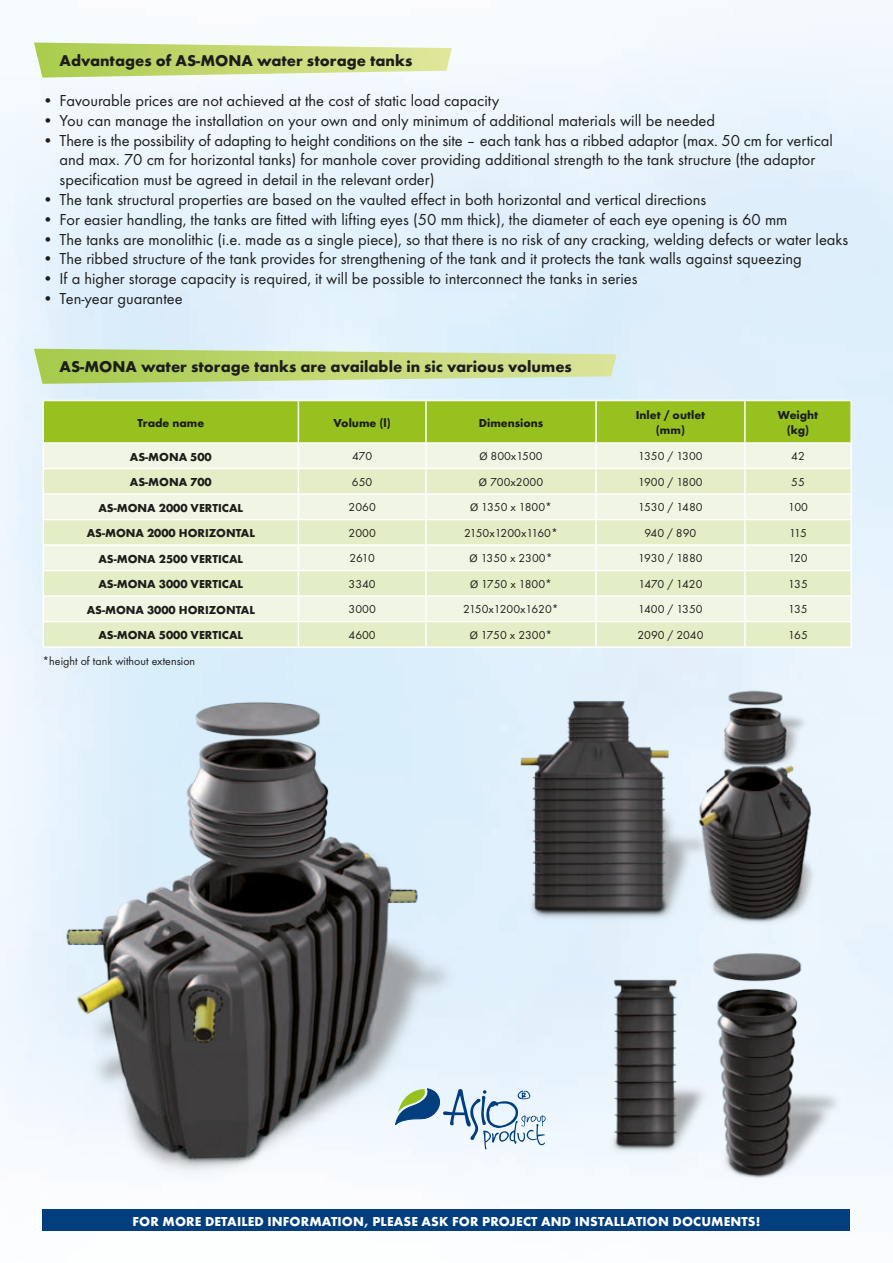
<style>
.page{position:relative;width:893px;height:1263px;background:#fff}
.page>*{position:absolute;margin:0;border:0;box-sizing:border-box;transform-origin:0 0}
.t1{font:16.5px/19.8px "Futura TEE";color:#1d1d1b}
.t2{font:700 16.2px "Futura TEE";color:#1d1d1b}
.t3{font:700 13.5px "Futura TEE";letter-spacing:.01em;color:#fff}
.t4{font:12px "Futura TEE";color:#1d1d1b}
.t5{font:700 12px/14.4px "Futura TEE";color:#1d1d1b;text-align:center}
.s1{font-family:"Arial";font-size:10.5px}
</style>
<div class="page">
<img style="left:0;top:7px;width:893px;height:1224px">
<svg style="left:34px;top:43px;width:418px;height:35px"></svg>
<svg style="left:34px;top:349px;width:583px;height:35px;background:#c4db8b"></svg>
<img style="left:50px;top:680px;width:421px;height:503px">
<svg style="left:395px;top:1089px;width:151px;height:60px"></svg>
<img style="left:510px;top:676px;width:315px;height:250px">
<img style="left:602px;top:941px;width:244px;height:245px">
<hr style="left:745px;top:400px;width:107px;height:1px;background:#fff">
<hr style="left:850px;top:401px;width:2px;height:41px;background:#fff">
<hr style="left:745px;top:442px;width:107px;height:2px;background:#fff">
<hr style="left:850px;top:444px;width:2px;height:24px;background:#fff">
<hr style="left:745px;top:468px;width:107px;height:1px;background:#fff">
<hr style="left:850px;top:469px;width:2px;height:24px;background:#fff">
<hr style="left:745px;top:493px;width:107px;height:2px;background:#fff">
<hr style="left:850px;top:495px;width:2px;height:24px;background:#fff">
<hr style="left:745px;top:519px;width:107px;height:1px;background:#fff">
<hr style="left:850px;top:520px;width:2px;height:24px;background:#fff">
<hr style="left:745px;top:544px;width:107px;height:2px;background:#fff">
<hr style="left:850px;top:546px;width:2px;height:24px;background:#fff">
<hr style="left:745px;top:570px;width:107px;height:1px;background:#fff">
<hr style="left:850px;top:571px;width:2px;height:24px;background:#fff">
<hr style="left:745px;top:595px;width:107px;height:2px;background:#fff">
<hr style="left:850px;top:597px;width:2px;height:24px;background:#fff">
<svg style="left:43px;top:400px;width:808px;height:246px;background:#ddeab9"></svg>
<hr style="left:426px;top:621px;width:170px;height:1px;background:#fff">
<hr style="left:425px;top:622px;width:2px;height:24px;background:#fff">
<hr style="left:596px;top:621px;width:149px;height:1px;background:#fff">
<hr style="left:595px;top:622px;width:2px;height:24px;background:#fff">
<hr style="left:745px;top:621px;width:107px;height:1px;background:#fff">
<hr style="left:744px;top:622px;width:2px;height:24px;background:#fff">
<hr style="left:850px;top:622px;width:2px;height:24px;background:#fff">
<hr style="left:43px;top:646px;width:255px;height:2px;background:#fff">
<hr style="left:298px;top:646px;width:128px;height:2px;background:#fff">
<hr style="left:426px;top:646px;width:170px;height:2px;background:#fff">
<hr style="left:596px;top:646px;width:149px;height:2px;background:#fff">
<hr style="left:745px;top:646px;width:107px;height:2px;background:#fff">
<div style="left:43px;top:1210px;width:807px;height:21px;background:#003e7d"></div>
<p class="t2" style="left:60px;top:51px;width:354px">Advantages of AS-MONA water storage tanks</p>
<p class="t1" style="left:43px;top:90px;width:459px">• Favourable prices are not achieved at the cost of static load capacity</p>
<p class="t1" style="left:43px;top:110px;width:674px">• You can manage the installation on your own and only minimum of additional materials will be needed</p>
<p class="t1" style="left:60px;top:130px;width:775px;text-indent:-17px">• There is the possibility of adapting to height conditions on the site – each tank has a ribbed adaptor (max. 50 cm for vertical and max. 70 cm for horizontal tanks) for manhole cover providing additional strength to the tank structure (the adaptor specification must be agreed in detail in the relevant order)</p>
<p class="t1" style="left:43px;top:189px;width:665px">• The tank structural properties are based on the vaulted effect in both horizontal and vertical directions</p>
<p class="t1" style="left:43px;top:209px;width:746px">• For easier handling, the tanks are fitted with lifting eyes (50 mm thick), the diameter of each eye opening is 60 mm</p>
<p class="t1" style="left:43px;top:229px;width:807px">• The tanks are monolithic (i.e. made as a single piece), so that there is no risk of any cracking, welding defects or water leaks</p>
<p class="t1" style="left:43px;top:249px;width:761px">• The ribbed structure of the tank provides for strengthening of the tank and it protects the tank walls against squeezing</p>
<p class="t1" style="left:43px;top:269px;width:597px">• If a higher storage capacity is required, it will be possible to interconnect the tanks in series</p>
<p class="t1" style="left:43px;top:288px;width:142px">• Ten-year guarantee</p>
<p class="t2" style="left:60px;top:357px;width:514px">AS-MONA water storage tanks are available in sic various volumes</p>
<p class="t5" style="left:137px;top:415px;width:68px">Trade name</p>
<p class="t5" style="left:334px;top:415px;width:59px">Volume (l)</p>
<p class="t5" style="left:479px;top:415px;width:66px">Dimensions</p>
<p class="t5" style="left:636px;top:408px;width:71px">Inlet / outlet (mm)</p>
<p class="t5" style="left:778px;top:408px;width:42px">Weight (kg)</p>
<p class="t5" style="left:130px;top:449px;width:83px">AS-MONA 500</p>
<p class="t4" style="left:352px;top:449px;width:22px">470</p>
<p class="t4" style="left:479px;top:449px;width:65px"><span class="s1">Ø</span> 800x1500</p>
<p class="t4" style="left:638px;top:449px;width:66px">1350 / 1300</p>
<p class="t4" style="left:791px;top:449px;width:15px">42</p>
<p class="t5" style="left:130px;top:475px;width:83px">AS-MONA 700</p>
<p class="t4" style="left:352px;top:475px;width:22px">650</p>
<p class="t4" style="left:479px;top:475px;width:66px"><span class="s1">Ø</span> 700x2000</p>
<p class="t4" style="left:638px;top:475px;width:66px">1900 / 1800</p>
<p class="t4" style="left:791px;top:475px;width:15px">55</p>
<p class="t5" style="left:98px;top:500px;width:146px">AS-MONA 2000 VERTICAL</p>
<p class="t4" style="left:349px;top:500px;width:29px">2060</p>
<p class="t4" style="left:470px;top:500px;width:84px"><span class="s1">Ø</span> 1350 x 1800*</p>
<p class="t4" style="left:638px;top:500px;width:66px">1530 / 1480</p>
<p class="t4" style="left:788px;top:500px;width:21px">100</p>
<p class="t5" style="left:87px;top:526px;width:170px">AS-MONA 2000 HORIZONTAL</p>
<p class="t4" style="left:349px;top:526px;width:29px">2000</p>
<p class="t4" style="left:464px;top:526px;width:95px">2150x1200x1160*</p>
<p class="t4" style="left:645px;top:526px;width:53px">940 / 890</p>
<p class="t4" style="left:789px;top:526px;width:19px">115</p>
<p class="t5" style="left:98px;top:551px;width:146px">AS-MONA 2500 VERTICAL</p>
<p class="t4" style="left:349px;top:551px;width:27px">2610</p>
<p class="t4" style="left:470px;top:551px;width:84px"><span class="s1">Ø</span> 1350 x 2300*</p>
<p class="t4" style="left:638px;top:551px;width:66px">1930 / 1880</p>
<p class="t4" style="left:788px;top:551px;width:21px">120</p>
<p class="t5" style="left:98px;top:577px;width:146px">AS-MONA 3000 VERTICAL</p>
<p class="t4" style="left:349px;top:577px;width:29px">3340</p>
<p class="t4" style="left:470px;top:577px;width:83px"><span class="s1">Ø</span> 1750 x 1800*</p>
<p class="t4" style="left:638px;top:577px;width:66px">1470 / 1420</p>
<p class="t4" style="left:788px;top:577px;width:21px">135</p>
<p class="t5" style="left:87px;top:602px;width:170px">AS-MONA 3000 HORIZONTAL</p>
<p class="t4" style="left:349px;top:602px;width:29px">3000</p>
<p class="t4" style="left:463px;top:602px;width:97px">2150x1200x1620*</p>
<p class="t4" style="left:638px;top:602px;width:66px">1400 / 1350</p>
<p class="t4" style="left:788px;top:602px;width:21px">135</p>
<p class="t5" style="left:98px;top:628px;width:146px">AS-MONA 5000 VERTICAL</p>
<p class="t4" style="left:349px;top:628px;width:29px">4600</p>
<p class="t4" style="left:470px;top:628px;width:84px"><span class="s1">Ø</span> 1750 x 2300*</p>
<p class="t4" style="left:637px;top:628px;width:68px">2090 / 2040</p>
<p class="t4" style="left:788px;top:628px;width:21px">165</p>
<p class="t4" style="left:43px;top:654px;width:154px">*height of tank without extension</p>
<p class="t3" style="left:133px;top:1213px;width:629px">FOR MORE DETAILED INFORMATION, PLEASE ASK FOR PROJECT AND INSTALLATION DOCUMENTS!</p>
</div>
